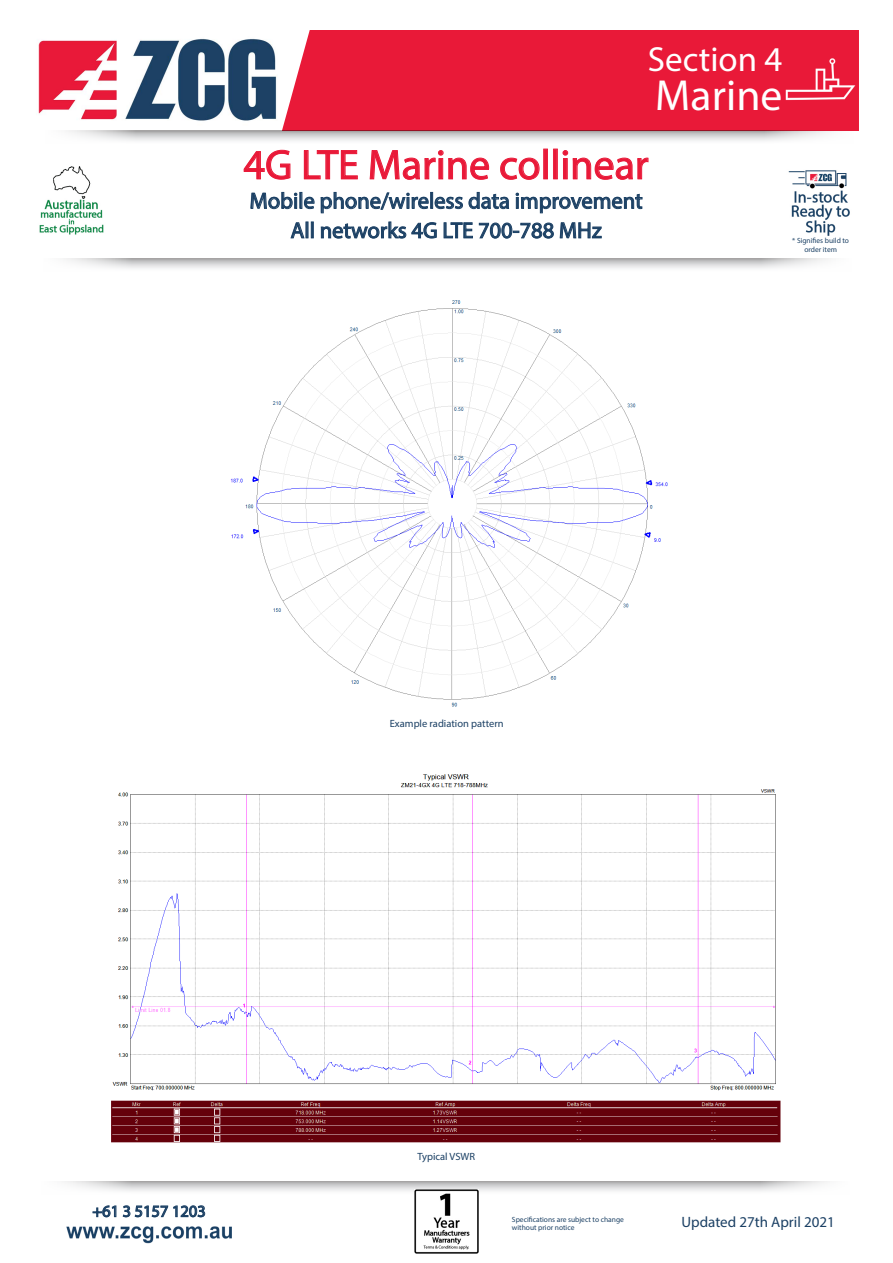
<style>
.page{position:relative;width:893px;height:1263px;background:#fff}
.page>*{position:absolute;margin:0;border:0;box-sizing:border-box;transform-origin:0 0}
.t1{font:43.65px "Myriad Pro";color:#fff}
.t2{font:42px "Myriad Pro";color:#e91938}
.t3{font:34.95px "Myriad Pro";color:#fff}
.t4{font:22.5px "Myriad Pro";color:#1b4064}
.t5{font:16.5px "Myriad Pro";color:#1b4064}
.t6{font:15px "Myriad Pro";color:#1b4064}
.t7{font:10.5px "Myriad Pro";color:#1b4064}
.t8{font:7.5px/9px "Myriad Pro";color:#1b4064;text-align:center}
</style>
<div class="page">
<img style="left:66px;top:1226px;width:166px;height:17px">
<svg style="left:92px;top:1205px;width:114px;height:13px"></svg>
<svg style="left:64px;top:1181px;width:764px;height:13px"></svg>
<svg style="left:66px;top:259px;width:762px;height:10px"></svg>
<div style="left:273px;top:30px;width:586px;height:101px;background:#e91938"></div>
<svg style="left:68px;top:131px;width:764px;height:10px"></svg>
<div style="left:543px;top:149px;width:5px;height:30px;border:1px solid #e91938"></div>
<div style="left:553px;top:149px;width:5px;height:30px;border:1px solid #e91938"></div>
<svg style="left:244px;top:150px;width:404px;height:89px"></svg>
<img style="left:38px;top:34px;width:244px;height:91px">
<img style="left:414px;top:1190px;width:64px;height:64px">
<img style="left:788px;top:170px;width:62px;height:66px">
<img style="left:785px;top:44px;width:72px;height:72px">
<img style="left:230px;top:300px;width:438px;height:407px">
<img style="left:111px;top:774px;width:670px;height:369px">
<img style="left:39px;top:166px;width:65px;height:69px">
<p class="t3" style="left:648px;top:38px;width:136px">Section 4</p>
<p class="t1" style="left:655px;top:69px;width:129px">Marine</p>
<p class="t2" style="left:244px;top:139px;width:407px">4G LTE Marine collinear</p>
<p class="t4" style="left:250px;top:187px;width:394px">Mobile phone/wireless data improvement</p>
<p class="t4" style="left:291px;top:216px;width:312px">All networks 4G LTE 700-788 MHz</p>
<p class="t8" style="left:792px;top:235px;width:58px">* Signifies build to order item</p>
<p class="t5" style="left:92px;top:1201px;width:115px">+61 3 5157 1203</p>
<p class="t7" style="left:390px;top:717px;width:115px">Example radiation pattern</p>
<p class="t7" style="left:417px;top:1150px;width:59px">Typical VSWR</p>
<p class="t8" style="left:512px;top:1214px;width:113px">Specifications are subject to change</p>
<p class="t8" style="left:512px;top:1223px;width:64px">without prior notice</p>
<p class="t6" style="left:681px;top:1213px;width:155px">Updated 27th April 2021</p>
</div>
